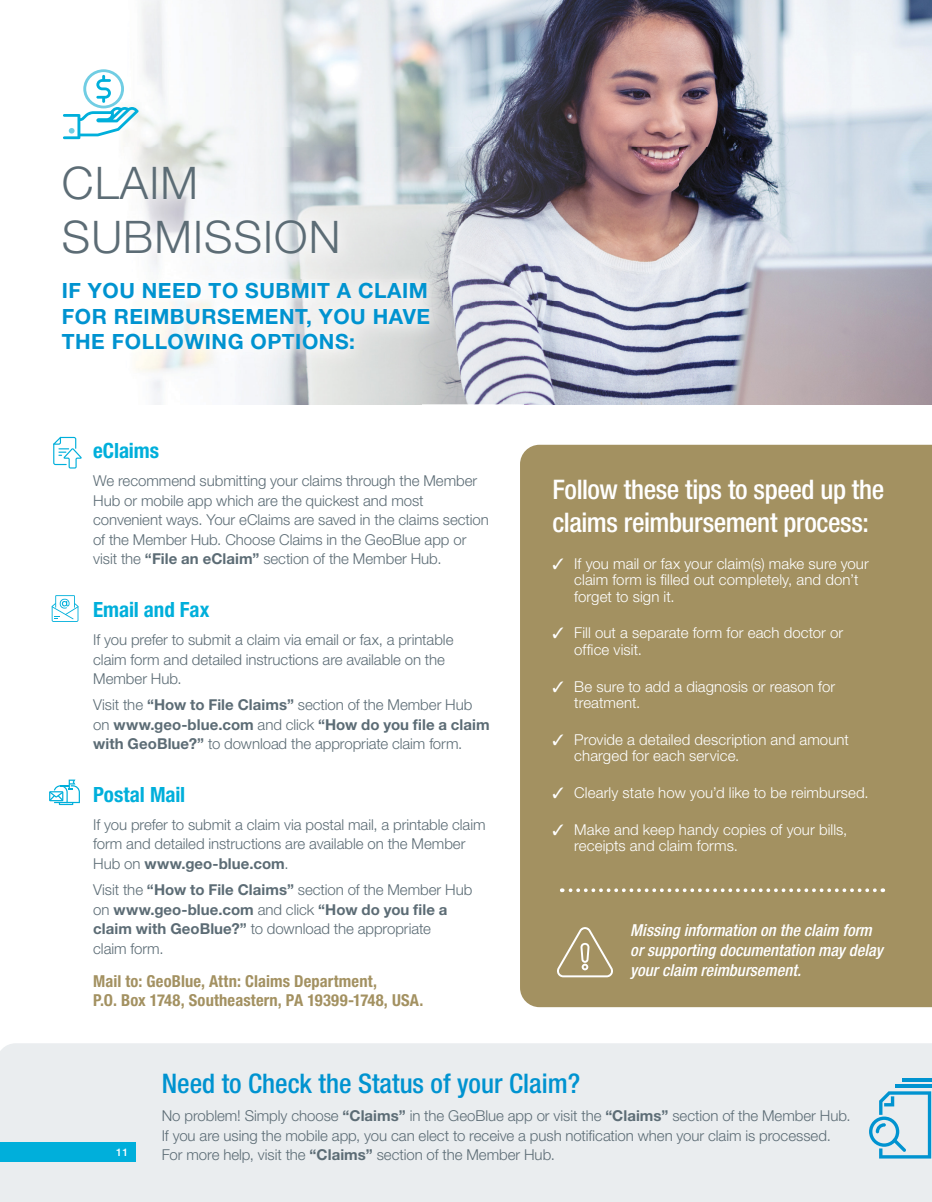
<style>
.page{position:relative;width:932px;height:1202px;background:#fff}
.page>*{position:absolute;margin:0;border:0;box-sizing:border-box;transform-origin:0 0}
.t1{font:300 45px/54px "Helvetica Neue LT Std";letter-spacing:.025em;color:#5c6c75}
.t2{font:500 condensed 27px/32.4px "Helvetica Neue LT Std";letter-spacing:-.015em;color:#fff}
.t3{font:500 condensed 27px "Helvetica Neue LT Std";color:#0093d0}
.t4{font:700 21px/25.2px "Helvetica Neue LT Std";letter-spacing:.025em;color:#0093d0;text-align:justify}
.t5{font:700 condensed 21px "Helvetica Neue LT Std";letter-spacing:-.005em;color:#00afdb}
.t6{font:italic 500 condensed 16.5px/19.8px "Helvetica Neue LT Std";color:#fff}
.t7{font:700 condensed 16.5px/19.5px "Helvetica Neue LT Std";letter-spacing:.01em;color:#a39161}
.t8{font:300 15px/19.5px "Helvetica Neue LT Std";letter-spacing:-.005em;color:#5c6c75}
.t9{font:300 15px/16.5px "Helvetica Neue LT Std";letter-spacing:.005em;color:#fff}
.t10{font:500 10.5px "Helvetica Neue LT Std";color:#fff}
.s1{font-weight:700}
</style>
<div class="page">
<img style="left:64px;top:0;width:868px;height:147px">
<img style="left:137px;top:147px;width:387px;height:52px">
<img style="left:524px;top:147px;width:408px;height:257px">
<img style="left:421px;top:199px;width:104px;height:205px">
<img style="left:136px;top:368px;width:285px;height:36px">
<svg style="left:63px;top:69px;width:75px;height:70px"></svg>
<img style="left:135px;top:148px;width:313px;height:220px">
<div style="left:520px;top:445px;width:412px;height:562px;background:#a39161"></div>
<div style="left:0;top:1043px;width:932px;height:159px;background:#eaedef"></div>
<svg style="left:49px;top:779px;width:31px;height:26px"></svg>
<div style="left:0;top:1142px;width:136px;height:20px;background:#00afdb"></div>
<svg style="left:556px;top:927px;width:57px;height:50px;background:#b0a178"></svg>
<svg style="left:52px;top:595px;width:26px;height:27px"></svg>
<svg style="left:53px;top:437px;width:29px;height:31px"></svg>
<hr style="left:895px;top:1084px;width:37px;height:4px;background:#0093d0">
<svg style="left:902px;top:1077px;width:30px;height:4px"></svg>
<svg style="left:869px;top:1091px;width:62px;height:67px;background:#b0d6e7"></svg>
<svg style="left:561px;top:888px;width:313px;height:4px"></svg>
<h1 class="t1" style="left:62px;top:155px;width:280px">CLAIM<br>SUBMISSION</h1>
<h3 class="t4" style="left:62px;top:278px;width:370px">IF YOU NEED TO SUBMIT A CLAIM FOR REIMBURSEMENT, YOU HAVE THE FOLLOWING OPTIONS:</h3>
<h3 class="t5" style="left:93px;top:438px;width:67px">eClaims</h3>
<p class="t8" style="left:93px;top:471px;width:397px">We recommend submitting your claims through the Member Hub or mobile app which are the quickest and most convenient ways. Your eClaims are saved in the claims section of the Member Hub. Choose Claims in the GeoBlue app or visit the <span class="s1">“File an eClaim”</span> section of the Member Hub.</p>
<h3 class="t5" style="left:93px;top:596px;width:118px">Email and Fax</h3>
<p class="t8" style="left:93px;top:629px;width:362px">If you prefer to submit a claim via email or fax, a printable claim form and detailed instructions are available on the<br>Member Hub.</p>
<p class="t8" style="left:93px;top:695px;width:398px">Visit the <span class="s1">“How to File Claims”</span> section of the Member Hub on <span class="s1">www.geo-blue.com</span> and click <span class="s1">“How do you file a claim with GeoBlue?”</span> to download the appropriate claim form.</p>
<h3 class="t5" style="left:93px;top:781px;width:94px">Postal Mail</h3>
<p class="t8" style="left:93px;top:814px;width:394px">If you prefer to submit a claim via postal mail, a printable claim form and detailed instructions are available on the Member<br>Hub on <span class="s1">www.geo-blue.com</span>.</p>
<p class="t8" style="left:93px;top:879px;width:380px">Visit the <span class="s1">“How to File Claims”</span> section of the Member Hub on <span class="s1">www.geo-blue.com</span> and click <span class="s1">“How do you file a claim with GeoBlue?”</span> to download the appropriate<br>claim form.</p>
<p class="t7" style="left:93px;top:971px;width:332px">Mail to: GeoBlue, Attn: Claims Department,<br>P.O. Box 1748, Southeastern, PA 19399-1748, USA.</p>
<h2 class="t2" style="left:552px;top:473px;width:333px">Follow these tips to speed up the claims reimbursement process:</h2>
<p class="t9" style="left:574px;top:554px;width:296px;text-indent:-22px">✓ If you mail or fax your claim(s) make sure your claim form is filled out completely, and don’t forget to sign it.</p>
<p class="t9" style="left:574px;top:624px;width:270px;text-indent:-22px">✓ Fill out a separate form for each doctor or office visit.</p>
<p class="t9" style="left:574px;top:677px;width:262px;text-indent:-22px">✓ Be sure to add a diagnosis or reason for treatment.</p>
<p class="t9" style="left:574px;top:731px;width:276px;text-indent:-22px">✓ Provide a detailed description and amount charged for each service.</p>
<p class="t9" style="left:552px;top:784px;width:318px">✓ Clearly state how you’d like to be reimbursed.</p>
<p class="t9" style="left:574px;top:821px;width:275px;text-indent:-22px">✓ Make and keep handy copies of your bills, receipts and claim forms.</p>
<p class="t6" style="left:630px;top:921px;width:254px">Missing information on the claim form or supporting documentation may delay your claim reimbursement.</p>
<p class="t10" style="left:116px;top:1146px;width:14px">11</p>
<h2 class="t3" style="left:162px;top:1066px;width:420px">Need to Check the Status of your Claim?</h2>
<p class="t8" style="left:162px;top:1105px;width:690px">No problem! Simply choose <span class="s1">“Claims”</span> in the GeoBlue app or visit the <span class="s1">“Claims”</span> section of the Member Hub.<br>If you are using the mobile app, you can elect to receive a push notification when your claim is processed.<br>For more help, visit the <span class="s1">“Claims”</span> section of the Member Hub.</p>
</div>
